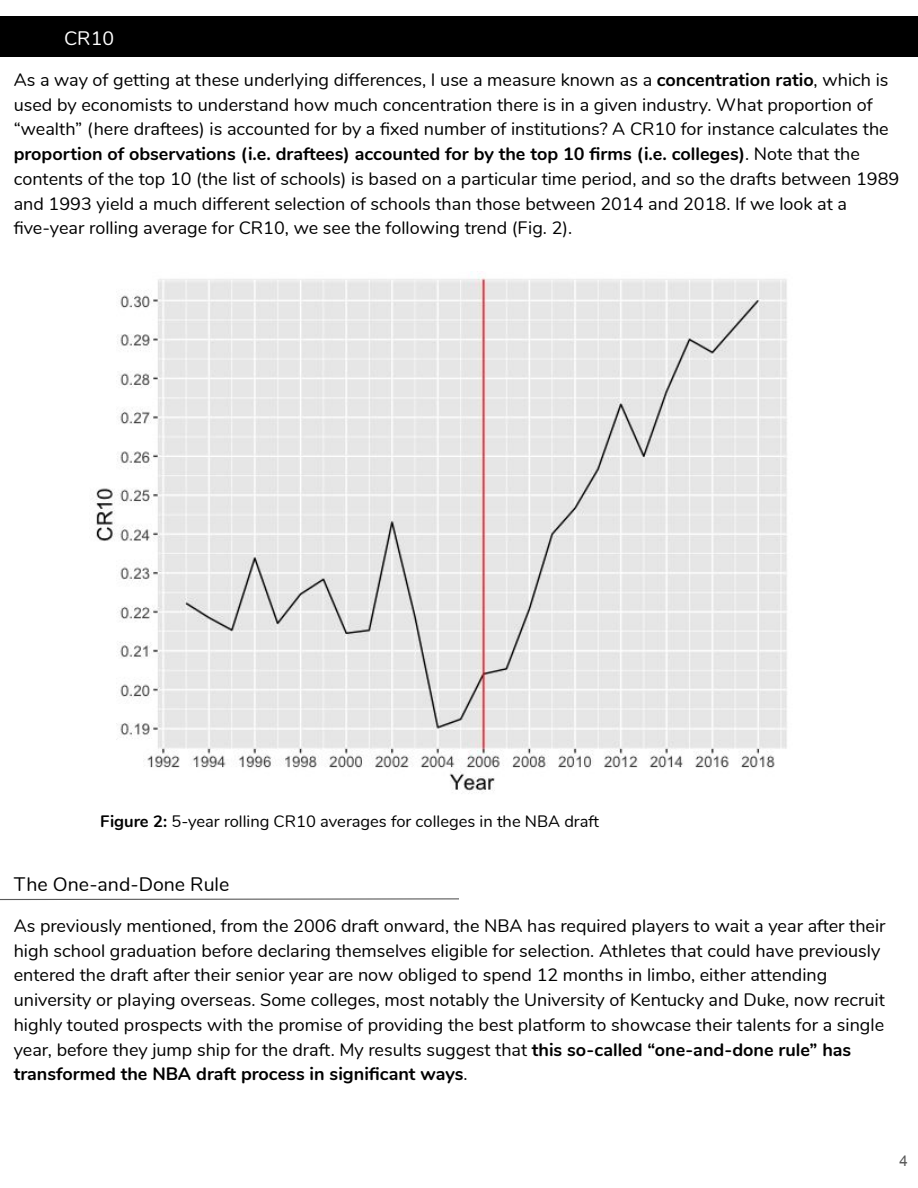
<style>
.page{position:relative;width:918px;height:1188px;background:#fff}
.page>*{position:absolute;margin:0;border:0;box-sizing:border-box;transform-origin:0 0}
.t1{font:19.5px "Nunito";color:#000}
.t2{font:19.5px "Nunito";color:#fff}
.t3{font:18px/24.8px "Nunito";color:#000}
.t4{font:16.5px "Nunito";color:#000}
.t5{font:15px "Arial";color:#595959}
.s1{font-weight:700}
</style>
<div class="page">
<img style="left:158px;top:271px;width:629px;height:523px">
<div style="left:0;top:16px;width:918px;height:41px;background:#000"></div>
<svg style="left:0;top:295px;width:460px;height:606px"></svg>
<p class="t2" style="left:64px;top:25px;width:51px">CR10</p>
<p class="t3" style="left:14px;top:68px;width:887px">As a way of getting at these underlying differences, I use a measure known as a <span class="s1">concentration ratio</span>, which is used by economists to understand how much concentration there is in a given industry. What proportion of “wealth” (here draftees) is accounted for by a fixed number of institutions? A CR10 for instance calculates the <span class="s1">proportion of observations (i.e. draftees) accounted for by the top 10 firms (i.e. colleges)</span>. Note that the contents of the top 10 (the list of schools) is based on a particular time period, and so the drafts between 1989 and 1993 yield a much different selection of schools than those between 2014 and 2018. If we look at a five-year rolling average for CR10, we see the following trend (Fig. 2).</p>
<p class="t4" style="left:100px;top:810px;width:501px"><span class="s1">Figure 2:</span> 5-year rolling CR10 averages for colleges in the NBA draft</p>
<p class="t1" style="left:14px;top:871px;width:217px">The One-and-Done Rule</p>
<p class="t3" style="left:14px;top:914px;width:873px">As previously mentioned, from the 2006 draft onward, the NBA has required players to wait a year after their high school graduation before declaring themselves eligible for selection. Athletes that could have previously entered the draft after their senior year are now obliged to spend 12 months in limbo, either attending university or playing overseas. Some colleges, most notably the University of Kentucky and Duke, now recruit highly touted prospects with the promise of providing the best platform to showcase their talents for a single year, before they jump ship for the draft. My results suggest that <span class="s1">this so-called “one-and-done rule” has transformed the NBA draft process in significant ways</span>.</p>
<p class="t5" style="left:900px;top:1155px;width:10px">4</p>
</div>
